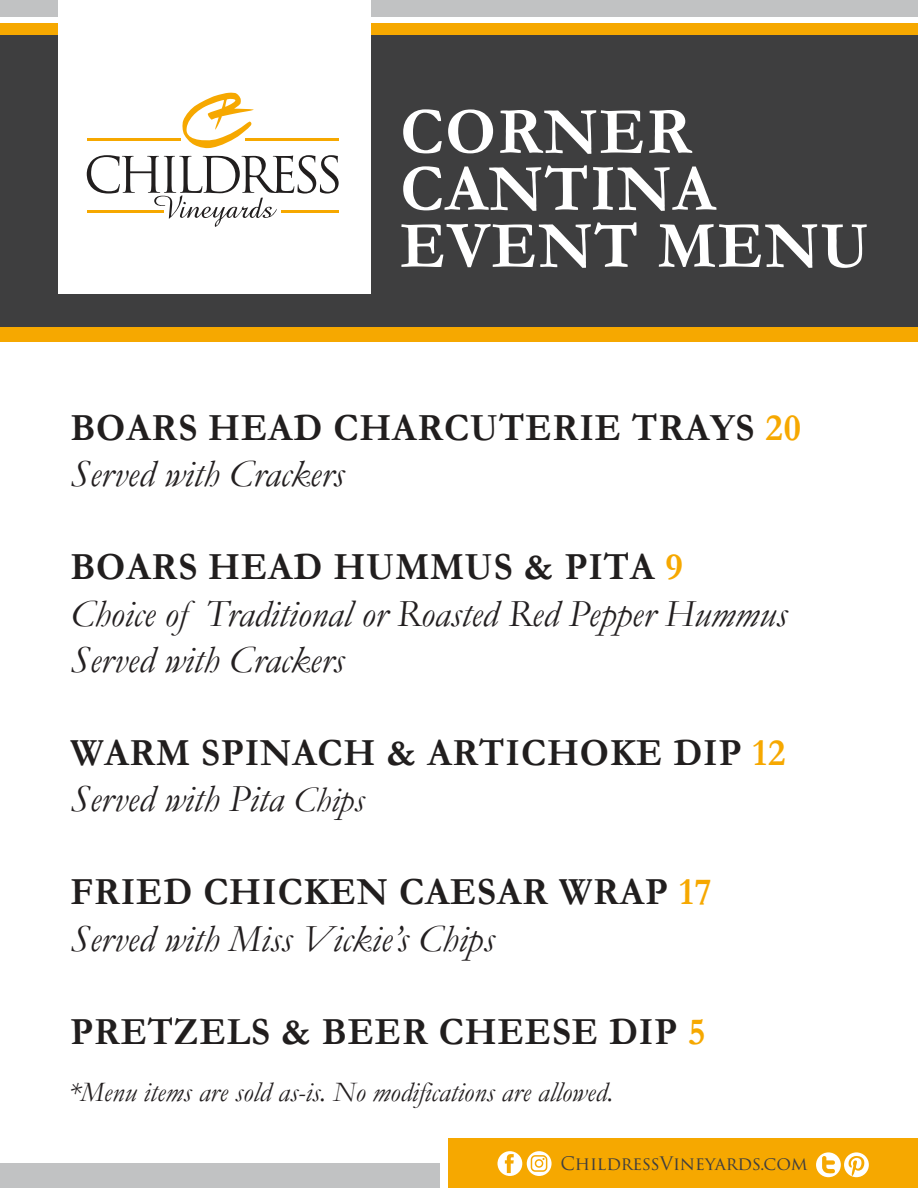
<style>
.page{position:relative;width:918px;height:1188px;background:#fff}
.page>*{position:absolute;margin:0;border:0;box-sizing:border-box;transform-origin:0 0}
.t1{font:700 67.2px/57px "Garamond";letter-spacing:.025em;color:#fff;scale:.96 1}
.t2{font:italic 38.7px/46.5px "Garamond";color:#231f20}
.t3{font:700 38.7px/46.5px "Garamond";letter-spacing:.025em;color:#211e1e;scale:.96 1}
.t4{font:italic 28.5px "Garamond";color:#231f20}
.t5{font:18.15px "Trajan Pro 3";letter-spacing:-.01em;color:#3e3e3f}
.s1{color:#f6a800}
.s2{font-weight:400;font-style:italic;color:#231f20}
.s3{font-weight:700;font-style:normal;color:#211e1e}
.s4{font-weight:700;font-style:normal;color:#f6a800}
.s5{font-weight:400;font-style:italic;font-size:36px;color:#231f20}
</style>
<div class="page">
<div style="left:0;top:23px;width:918px;height:55px;background:#f6a800"></div>
<div style="left:0;top:287px;width:918px;height:55px;background:#f6a800"></div>
<div style="left:0;top:36px;width:918px;height:291px;background:#3e3e3f"></div>
<div style="left:0;top:0;width:918px;height:17px;background:#c1c2c3"></div>
<div style="left:59px;top:0;width:312px;height:293px;background:#fff"></div>
<svg style="left:87px;top:155px;width:252px;height:72px"></svg>
<hr style="left:87px;top:138px;width:93px;height:2px;background:#f6a800">
<hr style="left:87px;top:210px;width:77px;height:2px;background:#f6a800">
<hr style="left:245px;top:138px;width:93px;height:2px;background:#f6a800">
<hr style="left:281px;top:210px;width:57px;height:2px;background:#f6a800">
<svg style="left:182px;top:92px;width:72px;height:57px"></svg>
<div style="left:0;top:1164px;width:440px;height:24px;background:#c1c2c3"></div>
<div style="left:449px;top:1138px;width:469px;height:50px;background:#f6a800"></div>
<div style="left:816px;top:1152px;width:25px;height:25px;background:#fff;border-radius:50%"></div>
<svg style="left:822px;top:1156px;width:13px;height:17px"></svg>
<div style="left:844px;top:1152px;width:25px;height:25px;background:#fff;border-radius:50%"></div>
<svg style="left:848px;top:1156px;width:17px;height:20px"></svg>
<svg style="left:527px;top:1151px;width:25px;height:25px"></svg>
<div style="left:498px;top:1151px;width:24px;height:25px;background:#fff;border-radius:50%"></div>
<svg style="left:505px;top:1154px;width:9px;height:19px"></svg>
<svg style="left:531px;top:1155px;width:16px;height:17px"></svg>
<h1 class="t1" style="left:400px;top:104px;width:490px">CORNER<br>CANTINA<br>EVENT MENU</h1>
<p class="t3" style="left:70px;top:405px;width:763px">BOARS HEAD CHARCUTERIE TRAYS <span class="s1">20<br></span><span class="s2">Served with Crackers</span></p>
<p class="t2" style="left:70px;top:544px;width:718px"><span class="s3">BOARS HEAD HUMMUS &amp; PITA</span> <span class="s4">9<br></span>Choice of Traditional or Roasted Red Pepper Hummus<br>Served with Crackers</p>
<p class="t3" style="left:70px;top:730px;width:746px">WARM SPINACH &amp; ARTICHOKE DIP <span class="s1">12<br></span><span class="s2">Served with Pita</span> <span class="s5">Chips</span></p>
<p class="t2" style="left:70px;top:870px;width:643px"><span class="s3">FRIED CHICKEN CAESAR WRAP</span> <span class="s4">17<br></span>Served with Miss Vickie’s Chips</p>
<p class="t3" style="left:70px;top:1009px;width:663px">PRETZELS &amp; BEER CHEESE DIP <span class="s1">5</span></p>
<p class="t4" style="left:68px;top:1077px;width:546px">*Menu items are sold as-is. No modifications are allowed.</p>
<p class="t5" style="left:561px;top:1151px;width:249px">ChildressVineyards.com</p>
</div>
